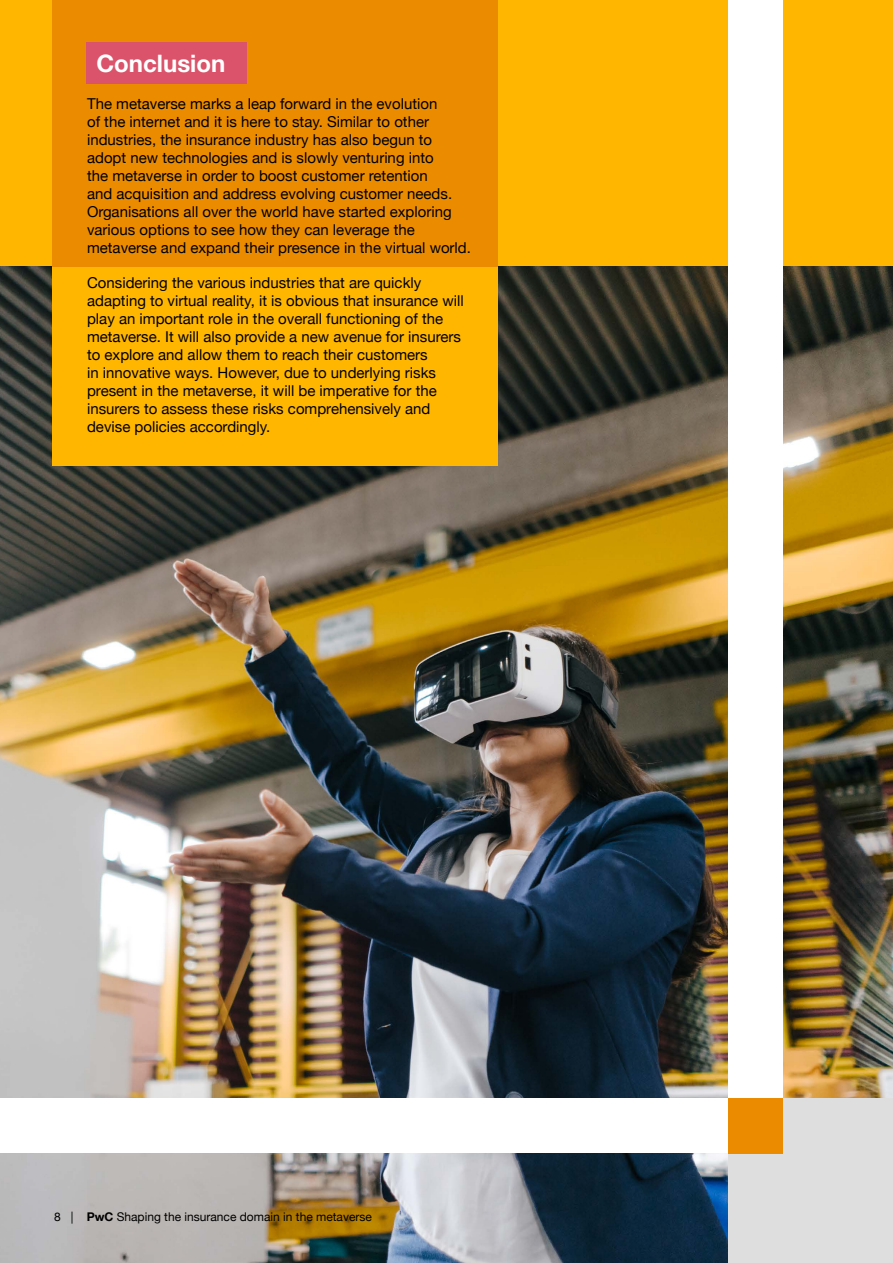
<style>
.page{position:relative;width:893px;height:1263px;background:#fff}
.page>*{position:absolute;margin:0;border:0;box-sizing:border-box;transform-origin:0 0}
.t1{font:700 24px "Helvetica Neue";color:#fff}
.t2{font:15px/18px "Helvetica Neue";color:#000}
.t3{font:12px "Helvetica Neue";color:#000}
.s1{font-weight:700}
</style>
<div class="page">
<div style="left:0;top:0;width:893px;height:279px;background:#ffb600"></div>
<img style="left:0;top:267px;width:893px;height:996px">
<div style="left:52px;top:0;width:445px;height:267px;background:#eb8c00"></div>
<div style="left:52px;top:267px;width:445px;height:199px;background:#ffb600"></div>
<div style="left:86px;top:43px;width:161px;height:41px;background:#db536a"></div>
<div style="left:728px;top:1098px;width:165px;height:165px;background:#dedede"></div>
<div style="left:728px;top:0;width:54px;height:1152px;background:#fff"></div>
<div style="left:0;top:1098px;width:782px;height:54px;background:#fff"></div>
<div style="left:728px;top:1098px;width:54px;height:56px;background:#eb8c00"></div>
<h1 class="t1" style="left:97px;top:45px;width:130px">Conclusion</h1>
<p class="t2" style="left:87px;top:95px;width:385px">The metaverse marks a leap forward in the evolution<br>of the internet and it is here to stay. Similar to other industries, the insurance industry has also begun to adopt new technologies and is slowly venturing into<br>the metaverse in order to boost customer retention<br>and acquisition and address evolving customer needs.<br>Organisations all over the world have started exploring various options to see how they can leverage the metaverse and expand their presence in the virtual world.</p>
<p class="t2" style="left:87px;top:274px;width:378px">Considering the various industries that are quickly adapting to virtual reality, it is obvious that insurance will play an important role in the overall functioning of the metaverse. It will also provide a new avenue for insurers to explore and allow them to reach their customers<br>in innovative ways. However, due to underlying risks present in the metaverse, it will be imperative for the insurers to assess these risks comprehensively and devise policies accordingly.</p>
<p class="t3" style="left:54px;top:1208px;width:319px">8 | <span class="s1">PwC</span> Shaping the insurance domain in the metaverse</p>
</div>
